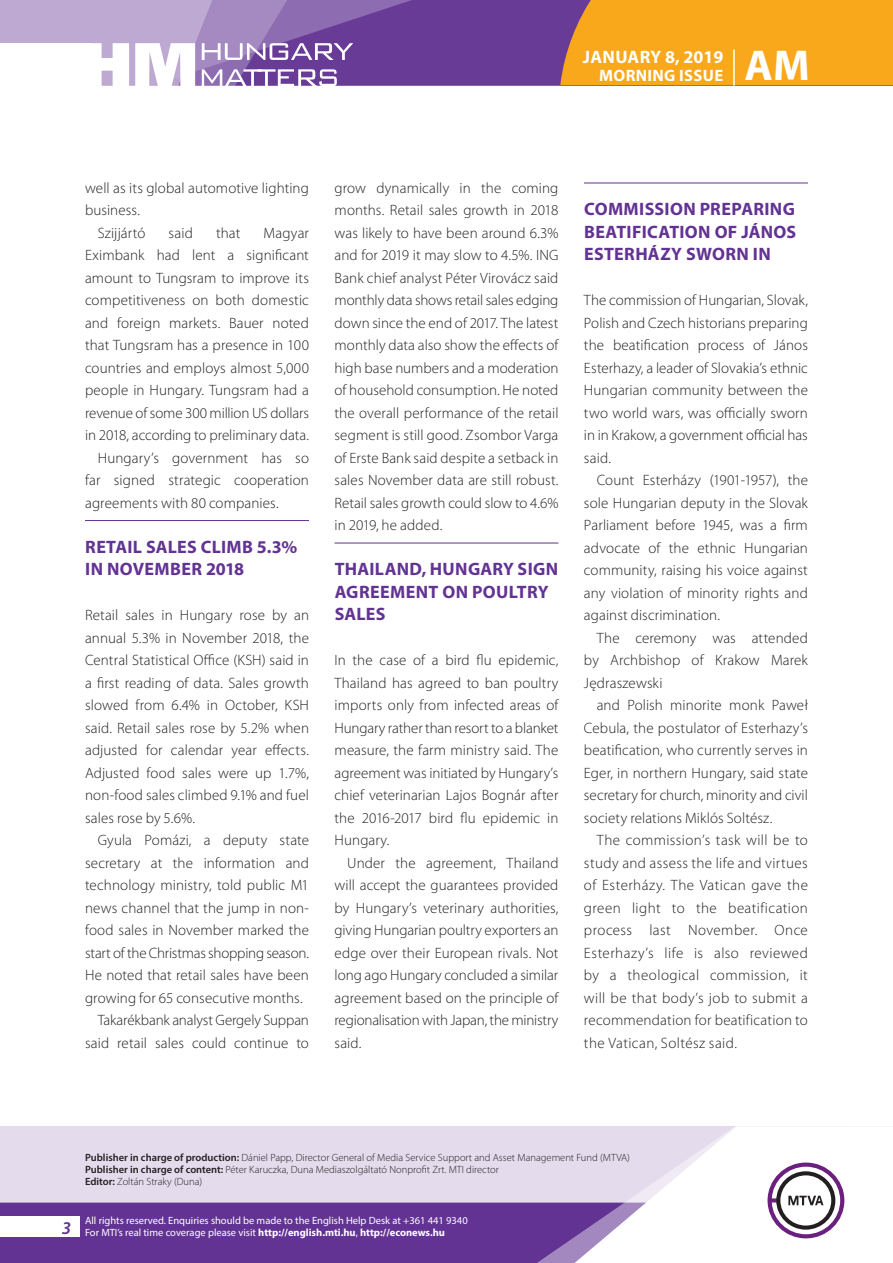
<style>
.page{position:relative;width:893px;height:1263px;background:#fff}
.page>*{position:absolute;margin:0;border:0;box-sizing:border-box;transform-origin:0 0}
.t1{font:700 43.35px "Myriad Pro";color:#fff}
._01_cimsor{font:700 18px/22.5px "Myriad Pro";letter-spacing:.02em;color:#623393}
.t2{font:700 18px "Myriad Pro";color:#fff}
.t3{font:700 16.5px "Myriad Pro";letter-spacing:.02em;color:#fff}
._03_kenyer_szöveg-2{font:300 15px/22.5px "Myriad Pro";letter-spacing:.005em;color:#231f20;text-align:justify}
._03_kenyer_szöveg-1{font:300 15px/22.5px "Myriad Pro";letter-spacing:.005em;color:#231f20;text-align:justify}
.t4{font:300 10.5px "Myriad Pro";color:#231f20}
.t5{font:10.5px/12px "Myriad Pro";color:#fff}
.s1{font-weight:600}
.s2{font-weight:700}
</style>
<div class="page">
<div style="left:0;top:1126px;width:893px;height:137px;background:#e4dcec"></div>
<div style="left:0;top:1202px;width:506px;height:61px;background:#623393"></div>
<svg style="left:506px;top:1202px;width:69px;height:61px;background:#6b3e99"></svg>
<svg style="left:575px;top:1126px;width:318px;height:137px"></svg>
<div style="left:0;top:1216px;width:79px;height:20px;background:#fff"></div>
<div style="left:0;top:0;width:893px;height:85px;background:#683b97"></div>
<div style="left:560px;top:0;width:333px;height:85px;background:#f9a71b"></div>
<hr style="left:733px;top:49px;width:2px;height:37px;background:#fff">
<svg style="left:0;top:0;width:479px;height:86px"></svg>
<hr style="left:85px;top:520px;width:224px;height:1px;background:#623393">
<hr style="left:334px;top:543px;width:224px;height:1px;background:#623393">
<hr style="left:584px;top:183px;width:224px;height:1px;background:#623393">
<p class="t2" style="left:583px;top:45px;width:142px">January 8, 2019</p>
<p class="t3" style="left:599px;top:65px;width:125px">MORN ING ISSUE</p>
<h1 class="t1" style="left:745px;top:37px;width:67px">AM</h1>
<p class="_03_kenyer_szöveg-2" style="left:85px;top:176px;width:225px">well as its global automotive lighting business.</p>
<p class="_03_kenyer_szöveg-2" style="left:98px;top:221px;width:49px">Szijjártó</p>
<p class="_03_kenyer_szöveg-2" style="left:169px;top:221px;width:26px">said</p>
<p class="_03_kenyer_szöveg-2" style="left:216px;top:221px;width:26px">that</p>
<p class="_03_kenyer_szöveg-2" style="left:85px;top:221px;width:225px;text-indent:179px">Magyar Eximbank had lent a significant amount to Tungsram to improve its competitiveness on both domestic and foreign markets. Bauer noted that Tungsram has a presence in 100 countries and employs almost 5,000 people in Hungary. Tungsram had a revenue of some 300 million US dollars in 2018, according to preliminary data.</p>
<p class="_03_kenyer_szöveg-2" style="left:85px;top:446px;width:225px;text-indent:13px">Hungary’s government has so far signed strategic cooperation agreements with 80 companies.</p>
<p class="_01_cimsor" style="left:85px;top:535px;width:213px">RETAIL SALES CLIMB 5.3%<br>IN NOVEMBER 2018</p>
<p class="_03_kenyer_szöveg-1" style="left:85px;top:604px;width:225px">Retail sales in Hungary rose by an annual 5.3% in November 2018, the Central Statistical Office (KSH) said in a first reading of data. Sales growth slowed from 6.4% in October, KSH said. Retail sales rose by 5.2% when adjusted for calendar year effects.<br>Adjusted food sales were up 1.7%, non-food sales climbed 9.1% and fuel sales rose by 5.6%.</p>
<p class="_03_kenyer_szöveg-2" style="left:85px;top:829px;width:225px;text-indent:13px">Gyula Pomázi, a deputy state secretary at the information and technology ministry, told public M1 news channel that the jump in non&shy;food sales in November marked the start of the Christmas shopping season.<br>He noted that retail sales have been growing for 65 consecutive months.</p>
<p class="_03_kenyer_szöveg-2" style="left:85px;top:1009px;width:225px;text-align:right">Takarékbank analyst Gergely Suppan said retail sales could continue to</p>
<p class="_03_kenyer_szöveg-2" style="left:334px;top:176px;width:225px">grow dynamically in the coming months. Retail sales growth in 2018 was likely to have been around 6.3% and for 2019 it may slow to 4.5%. ING Bank chief analyst Péter Virovácz said monthly data shows retail sales edging down since the end of 2017. The latest monthly data also show the effects of high base numbers and a moderation of household consumption. He noted the overall performance of the retail segment is still good. Zsombor Varga of Erste Bank said despite a setback in sales November data are still robust.<br>Retail sales growth could slow to 4.6% in 2019, he added.</p>
<p class="_01_cimsor" style="left:335px;top:557px;width:158px">THAILAN D, HUNGARY</p>
<p class="_01_cimsor" style="left:335px;top:557px;width:223px;text-indent:183px">SIGN<br>AGREEMENT ON POULTRY<br>SALES</p>
<p class="_03_kenyer_szöveg-1" style="left:334px;top:649px;width:225px">In the case of a bird flu epidemic, Thailand has agreed to ban poultry imports only from infected areas of Hungary rather than resort to a blanket measure, the farm ministry said. The agreement was initiated by Hungary’s chief veterinarian Lajos Bognár after the 2016-2017 bird flu epidemic in Hungary.</p>
<p class="_03_kenyer_szöveg-2" style="left:334px;top:851px;width:225px;text-indent:13px">Under the agreement, Thailand will accept the guarantees provided by Hungary’s veterinary authorities, giving Hungarian poultry exporters an edge over their European rivals. Not long ago Hungary concluded a similar agreement based on the principle of regionalisation with Japan, the ministry said.</p>
<p class="_01_cimsor" style="left:584px;top:197px;width:214px;text-align:justify">COMMISSION PREPARING BEATIFICATION OF JÁNOS ESTERHÁZY SWORN IN</p>
<p class="_03_kenyer_szöveg-1" style="left:584px;top:289px;width:225px">The commission of Hungarian, Slovak, Polish and Czech historians preparing the beatification process of János Esterhazy, a leader of Slovakia’s ethnic Hungarian community between the two world wars, was officially sworn in in Krakow, a government official has said.</p>
<p class="_03_kenyer_szöveg-2" style="left:584px;top:469px;width:225px;text-indent:13px">Count Esterházy (1901-1957), the sole Hungarian deputy in the Slovak Parliament before 1945, was a firm advocate of the ethnic Hungarian community, raising his voice against any violation of minority rights and against discrimination.</p>
<p class="_03_kenyer_szöveg-2" style="left:584px;top:626px;width:225px;text-indent:13px">The ceremony was attended by Archbishop of Krakow Marek Jędraszewski</p>
<p class="_03_kenyer_szöveg-2" style="left:584px;top:694px;width:225px;text-indent:13px">and Polish minorite monk Paweł Cebula, the postulator of Esterhazy’s beatification, who currently serves in Eger, in northern Hungary, said state secretary for church, minority and civil society relations Miklós Soltész.</p>
<p class="_03_kenyer_szöveg-2" style="left:584px;top:829px;width:225px;text-indent:13px">The commission’s task will be to study and assess the life and virtues of Esterházy. The Vatican gave the green light to the beatification process last November. Once Esterhazy’s life is also reviewed by a theological commission, it will be that body’s job to submit a recommendation for beatification to the Vatican, Soltész said.</p>
<p class="t4" style="left:85px;top:1151px;width:546px"><span class="s1">Publisher in charge of production:</span> Dániel Papp, Director General of Media Service Support and Asset Management Fund (MTVA)</p>
<p class="t4" style="left:85px;top:1163px;width:415px"><span class="s1">Publisher in charge of content:</span> Péter Karuczka, Duna Mediaszolgáltató Nonprofit Zrt. MTI director</p>
<p class="t4" style="left:85px;top:1175px;width:119px"><span class="s1">Editor:</span> Zoltán Straky (Duna)</p>
<p class="t5" style="left:62px;top:1214px;width:407px;text-indent:23px">All rights reserved. Enquiries should be made to the English Help Desk at +361 441 9340<br><sup>3</sup> For MTI’s real time coverage please visit <span class="s2">http://english.mti.hu</span>, <span class="s2">http://econews.hu</span></p>
</div>
